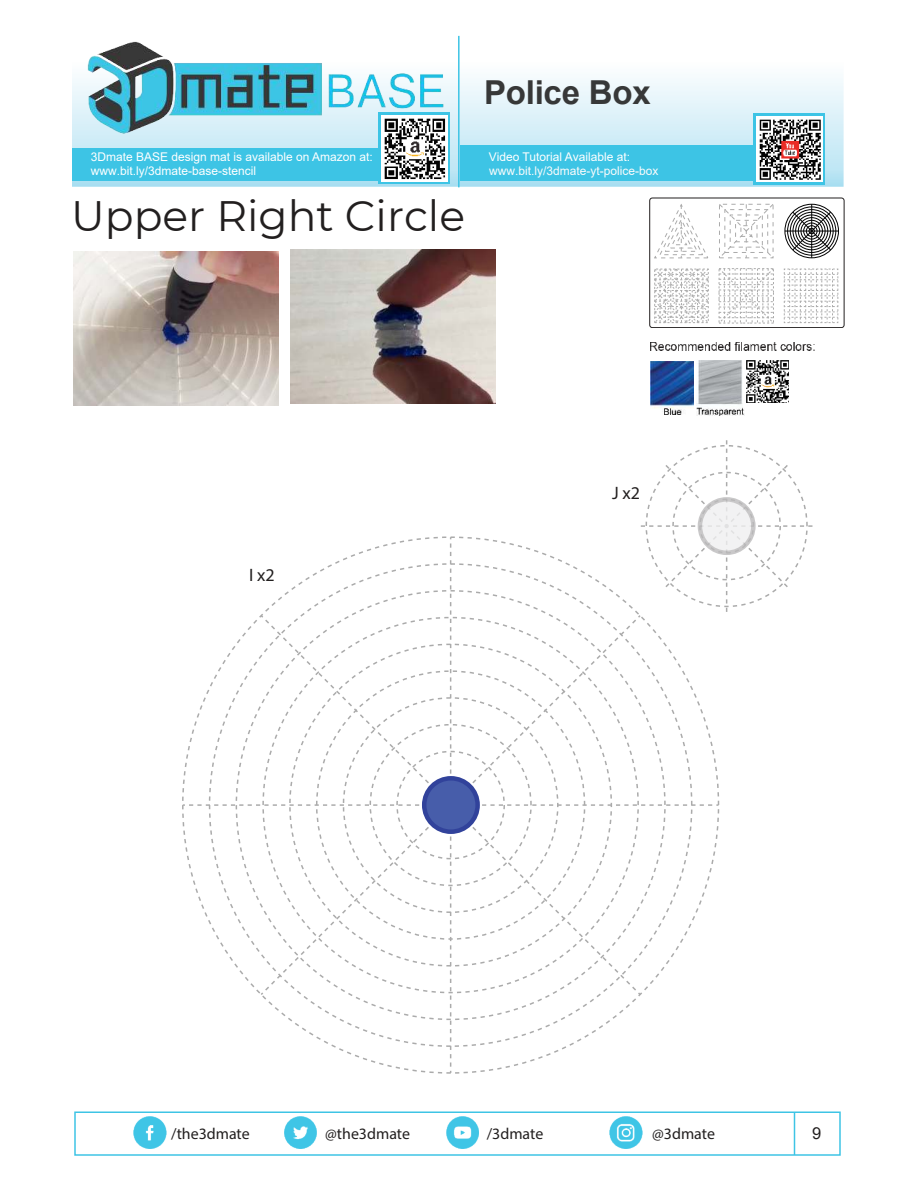
<style>
.page{position:relative;width:918px;height:1188px;background:#fff}
.page>*{position:absolute;margin:0;border:0;box-sizing:border-box;transform-origin:0 0}
.t1{font:42.45px "Montserrat";color:#221f1f}
.t2{font:700 33px "Arial";letter-spacing:-.005em;color:#373838}
.t3{font:18px "Myriad Pro";color:#221f1f}
.t4{font:16.5px "Arial";color:#221f1f}
.t5{font:15.9px "Myriad Pro";color:#221f1f}
.t6{font:12px/14.4px "Arial";color:#fff}
.t7{font:12px "Arial";color:#fbfbfb}
</style>
<div class="page">
<svg style="left:649px;top:198px;width:195px;height:130px"></svg>
<svg style="left:183px;top:440px;width:630px;height:633px"></svg>
<img style="left:72px;top:78px;width:772px;height:109px">
<div style="left:378px;top:112px;width:71px;height:72px;background:linear-gradient(to right,#3dc4e5,#3dc4e5)"></div>
<svg style="left:754px;top:113px;width:71px;height:71px"></svg>
<div style="left:72px;top:148px;width:358px;height:33px;background:#3dc4e5"></div>
<div style="left:460px;top:145px;width:355px;height:36px;background:#3dc4e5"></div>
<hr style="left:458px;top:36px;width:2px;height:151px;background:#3dc4e5">
<img style="left:74px;top:35px;width:385px;height:104px">
<img style="left:381px;top:116px;width:66px;height:65px">
<div style="left:74px;top:1111px;width:767px;height:45px;border:2px solid #3ec4e5"></div>
<hr style="left:794px;top:1112px;width:1px;height:43px;background:#3ec4e5">
<img style="left:133px;top:1116px;width:33px;height:32px">
<img style="left:609px;top:1117px;width:33px;height:32px">
<img style="left:447px;top:1116px;width:32px;height:32px">
<img style="left:285px;top:1117px;width:32px;height:32px">
<div style="left:424px;top:778px;width:54px;height:54px;background:#475daa;border-radius:50%"></div>
<div style="left:422px;top:776px;width:58px;height:58px;border:5px solid #31429b;border-radius:50%"></div>
<div style="left:700px;top:499px;width:53px;height:54px;background:#efeff0;border-radius:50%"></div>
<div style="left:698px;top:497px;width:58px;height:58px;border:5px solid #bcbbbc;border-radius:50%"></div>
<img style="left:757px;top:116px;width:65px;height:66px">
<img style="left:650px;top:342px;width:164px;height:9px">
<img style="left:650px;top:362px;width:43px;height:52px">
<img style="left:697px;top:361px;width:47px;height:54px">
<img style="left:747px;top:361px;width:42px;height:42px">
<img style="left:291px;top:249px;width:204px;height:155px">
<img style="left:74px;top:251px;width:204px;height:155px">
<h2 class="t2" style="left:484px;top:80px;width:168px">Police Box</h2>
<p class="t6" style="left:91px;top:151px;width:284px">3Dmate BASE design mat is available on Amazon at: www.bit.ly/3dmate-base-stencil</p>
<p class="t6" style="left:489px;top:151px;width:143px">Video Tutorial Available at:</p>
<p class="t7" style="left:489px;top:167px;width:171px">www.bit.ly/3dmate-yt-police-box</p>
<h1 class="t1" style="left:71px;top:200px;width:395px">Upper Right Circle</h1>
<h3 class="t3" style="left:249px;top:568px;width:27px">I x2</h3>
<h3 class="t3" style="left:612px;top:487px;width:30px">J x2</h3>
<h3 class="t5" style="left:171px;top:1128px;width:80px">/the3dmate</h3>
<h3 class="t5" style="left:325px;top:1128px;width:86px">@the3dmate</h3>
<h3 class="t5" style="left:487px;top:1128px;width:58px">/3dmate</h3>
<h3 class="t5" style="left:652px;top:1128px;width:64px">@3dmate</h3>
<h3 class="t4" style="left:812px;top:1127px;width:11px">9</h3>
</div>
